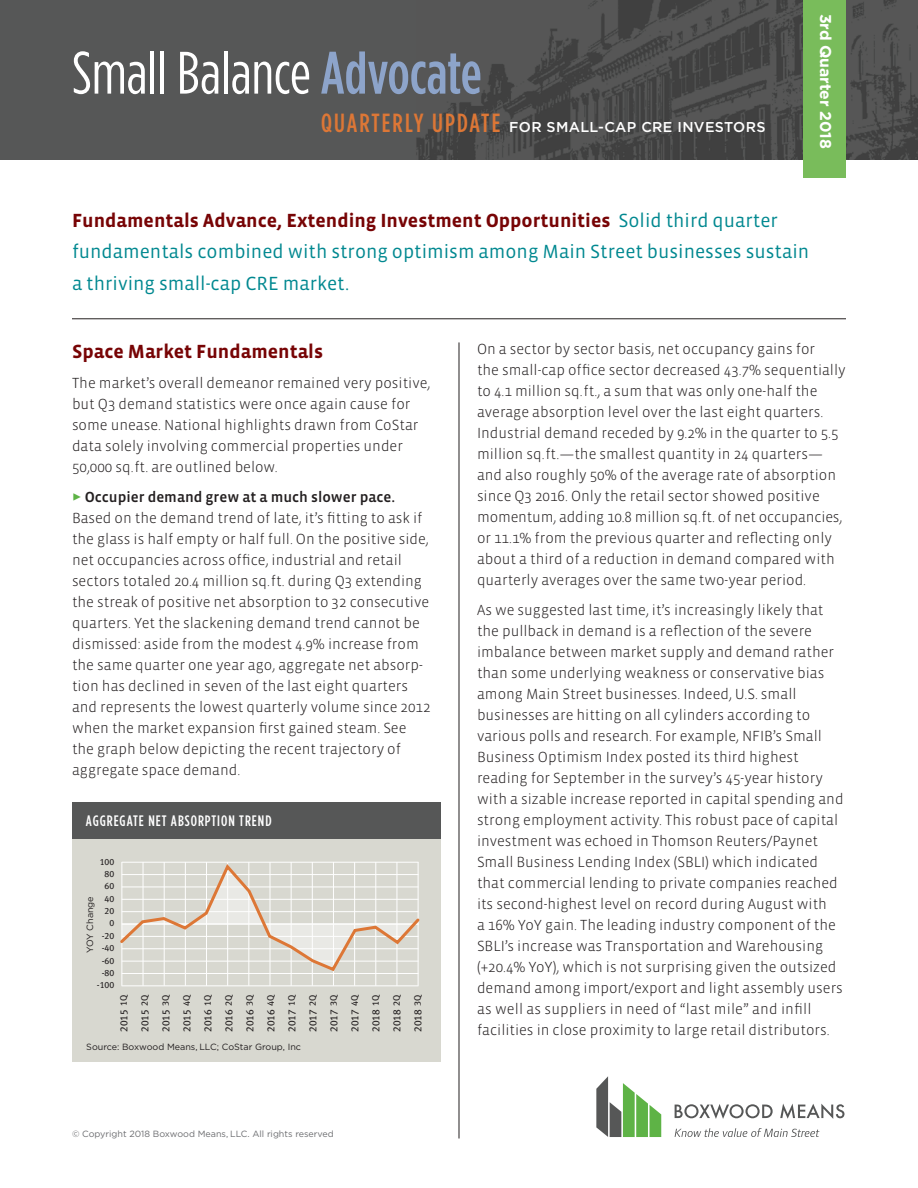
<style>
.page{position:relative;width:918px;height:1188px;background:#fff}
.page>*{position:absolute;margin:0;border:0;box-sizing:border-box;transform-origin:0 0}
.t1{font:59.7px "Gotham Condensed";color:#fff}
.t2{font:19.5px/31.5px "Vista Sans";color:#008890}
.t3{font:700 19.5px "Vista Sans";color:#770405}
.t4{font:700 15.75px "Gotham";color:#fff}
.t5{font:500 15.15px "Gotham Condensed";letter-spacing:.065em;color:#fff}
.t6{font:300 15px/21px "Vista Sans";color:#231f20}
.t7{font:15px "Vista Sans Med";color:#231f20}
.t8{font:500 14.25px "Gotham";letter-spacing:.025em;color:#fff}
.t9{font:10.5px/21px "Meta Plus Lining";color:#231f20;text-align:justify}
.t10{font:9.3px "Meta Plus Lining";color:#231f20}
.t11{font:9.15px/12.3px "Meta Plus Lining";color:#231f20;text-align:right}
.t12{font:9.15px "Gotham";color:#231f20}
.t13{font:9px "Gotham";color:#6c6d70}
.t14{font:9px "Gotham";color:#231f20}
.s1{font-weight:500;color:#8da4ca}
.s2{font-family:"Gotham Condensed";font-size:26.25px;color:#dd7736}
.s3{font-weight:700;color:#770405}
.s4{color:#5eb346}
</style>
<div class="page">
<img style="left:0;top:0;width:918px;height:159px">
<hr style="left:72px;top:319px;width:774px;height:1px;background:#231f20">
<div style="left:804px;top:0;width:42px;height:177px;background:#79bc5b"></div>
<hr style="left:459px;top:342px;width:1px;height:796px;background:#231f20">
<svg style="left:596px;top:1076px;width:65px;height:61px"></svg>
<svg style="left:675px;top:1104px;width:98px;height:15px"></svg>
<svg style="left:780px;top:1104px;width:64px;height:15px"></svg>
<svg style="left:675px;top:1128px;width:144px;height:9px"></svg>
<div style="left:72px;top:808px;width:369px;height:254px;background:#d8d8d0"></div>
<div style="left:72px;top:802px;width:369px;height:36px;background:#565757"></div>
<hr style="left:122px;top:973px;width:296px;height:1px;background:#fff">
<hr style="left:122px;top:985px;width:296px;height:1px;background:#fff">
<hr style="left:122px;top:862px;width:1px;height:124px;background:#fff">
<hr style="left:143px;top:862px;width:1px;height:124px;background:#fff">
<hr style="left:164px;top:862px;width:1px;height:124px;background:#fff">
<hr style="left:185px;top:862px;width:1px;height:124px;background:#fff">
<hr style="left:206px;top:862px;width:1px;height:124px;background:#fff">
<hr style="left:227px;top:862px;width:1px;height:124px;background:#fff">
<hr style="left:248px;top:862px;width:1px;height:124px;background:#fff">
<hr style="left:270px;top:862px;width:1px;height:124px;background:#fff">
<hr style="left:291px;top:862px;width:1px;height:124px;background:#fff">
<hr style="left:312px;top:862px;width:1px;height:124px;background:#fff">
<hr style="left:333px;top:862px;width:1px;height:124px;background:#fff">
<hr style="left:354px;top:862px;width:1px;height:124px;background:#fff">
<hr style="left:375px;top:862px;width:1px;height:124px;background:#fff">
<hr style="left:397px;top:862px;width:1px;height:124px;background:#fff">
<hr style="left:418px;top:862px;width:1px;height:124px;background:#fff">
<svg style="left:120px;top:861px;width:300px;height:112px"></svg>
<h1 class="t1" style="left:72px;top:41px;width:411px">Small Balance <span class="s1">ADVOCATE</span></h1>
<p class="t8" style="left:321px;top:118px;width:444px"><span class="s2">QUARTERLY UPDATE</span> FOR SMALL-CAP CRE INVESTORS</p>
<p class="t4" style="left:835px;top:14px;width:137px;rotate:90deg">3rd Quarter 2018</p>
<h2 class="t2" style="left:72px;top:205px;width:739px"><span class="s3">Fundamentals Advance, Extending Investment Opportunities</span> Solid third quarter fundamentals combined with strong optimism among Main Street businesses sustain a thriving small-cap CRE market.</h2>
<h2 class="t3" style="left:72px;top:341px;width:253px">Space Market Fundamentals</h2>
<p class="t6" style="left:72px;top:373px;width:360px">The market’s overall demeanor remained very positive, but Q3 demand statistics were once again cause for some unease. National highlights drawn from CoStar data solely involving commercial properties under 50,000 sq. ft. are outlined below.</p>
<p class="t7" style="left:72px;top:489px;width:325px"><span class="s4">✓</span> Occupier demand grew at a much slower pace.</p>
<p class="t6" style="left:72px;top:508px;width:360px">Based on the demand trend of late, it’s fitting to ask if the glass is half empty or half full. On the positive side, net occupancies across office, industrial and retail sectors totaled 20.4 million sq. ft. during Q3 extending the streak of positive net absorption to 32 consecutive quarters. Yet the slackening demand trend cannot be dismissed: aside from the modest 4.9% increase from the same quarter one year ago, aggregate net absorp&shy;tion has declined in seven of the last eight quarters and represents the lowest quarterly volume since 2012 when the market expansion first gained steam. See the graph below depicting the recent trajectory of aggregate space demand.</p>
<p class="t5" style="left:86px;top:812px;width:187px">AGGREGATE NET ABSORPTION TREND</p>
<p class="t11" style="left:97px;top:855px;width:19px">100<br>80<br>60<br>40<br>20<br>0 -20 -40 -60 -80 -100</p>
<p class="t12" style="left:85px;top:953px;width:58px;rotate:-90deg">YOY Change</p>
<p class="t10" style="left:118px;top:1006px;width:13px;rotate:-90deg">1Q</p>
<p class="t10" style="left:139px;top:1006px;width:13px;rotate:-90deg">2Q</p>
<p class="t10" style="left:160px;top:1006px;width:13px;rotate:-90deg">3Q</p>
<p class="t10" style="left:181px;top:1006px;width:13px;rotate:-90deg">4Q</p>
<p class="t10" style="left:202px;top:1006px;width:13px;rotate:-90deg">1Q</p>
<p class="t10" style="left:223px;top:1006px;width:13px;rotate:-90deg">2Q</p>
<p class="t10" style="left:244px;top:1006px;width:13px;rotate:-90deg">3Q</p>
<p class="t10" style="left:265px;top:1006px;width:13px;rotate:-90deg">4Q</p>
<p class="t10" style="left:286px;top:1006px;width:13px;rotate:-90deg">1Q</p>
<p class="t10" style="left:307px;top:1006px;width:13px;rotate:-90deg">2Q</p>
<p class="t10" style="left:328px;top:1006px;width:13px;rotate:-90deg">3Q</p>
<p class="t10" style="left:349px;top:1006px;width:13px;rotate:-90deg">4Q</p>
<p class="t10" style="left:370px;top:1006px;width:13px;rotate:-90deg">1Q</p>
<p class="t10" style="left:391px;top:1006px;width:13px;rotate:-90deg">2Q</p>
<p class="t10" style="left:412px;top:1006px;width:13px;rotate:-90deg">3Q</p>
<p class="t9" style="left:113px;top:1032px;width:24px;rotate:-90deg">2015<br>2015<br>2015<br>2015<br>2016<br>2016<br>2016<br>2016<br>2017<br>2017<br>2017<br>2017<br>2018<br>2018<br>2018</p>
<p class="t14" style="left:86px;top:1042px;width:216px">Source: Boxwood Means, LLC; CoStar Group, Inc</p>
<p class="t13" style="left:72px;top:1129px;width:263px">© Copyright 2018 Boxwood Means, LLC. All rights reserved</p>
<p class="t6" style="left:477px;top:339px;width:370px">On a sector by sector basis, net occupancy gains for<br>the small-cap office sector decreased 43.7% sequentially to 4.1 million sq. ft., a sum that was only one-half the average absorption level over the last eight quarters.<br>Industrial demand receded by 9.2% in the quarter to 5.5 million sq. ft.—the smallest quantity in 24 quarters— and also roughly 50% of the average rate of absorption since Q3 2016. Only the retail sector showed positive momentum, adding 10.8 million sq. ft. of net occupancies, or 11.1% from the previous quarter and reflecting only about a third of a reduction in demand compared with quarterly averages over the same two-year period.</p>
<p class="t6" style="left:477px;top:600px;width:368px">As we suggested last time, it’s increasingly likely that the pullback in demand is a reflection of the severe imbalance between market supply and demand rather than some underlying weakness or conservative bias among Main Street businesses. Indeed, U.S. small businesses are hitting on all cylinders according to various polls and research. For example, NFIB’s Small Business Optimism Index posted its third highest reading for September in the survey’s 45-year history with a sizable increase reported in capital spending and strong employment activity. This robust pace of capital investment was echoed in Thomson Reuters/Paynet Small Business Lending Index (SBLI) which indicated that commercial lending to private companies reached its second-highest level on record during August with<br>a 16% YoY gain. The leading industry component of the SBLI’s increase was Transportation and Warehousing (+20.4% YoY), which is not surprising given the outsized demand among import/export and light assembly users as well as suppliers in need of “last mile” and infill facilities in close proximity to large retail distributors.</p>
</div>
